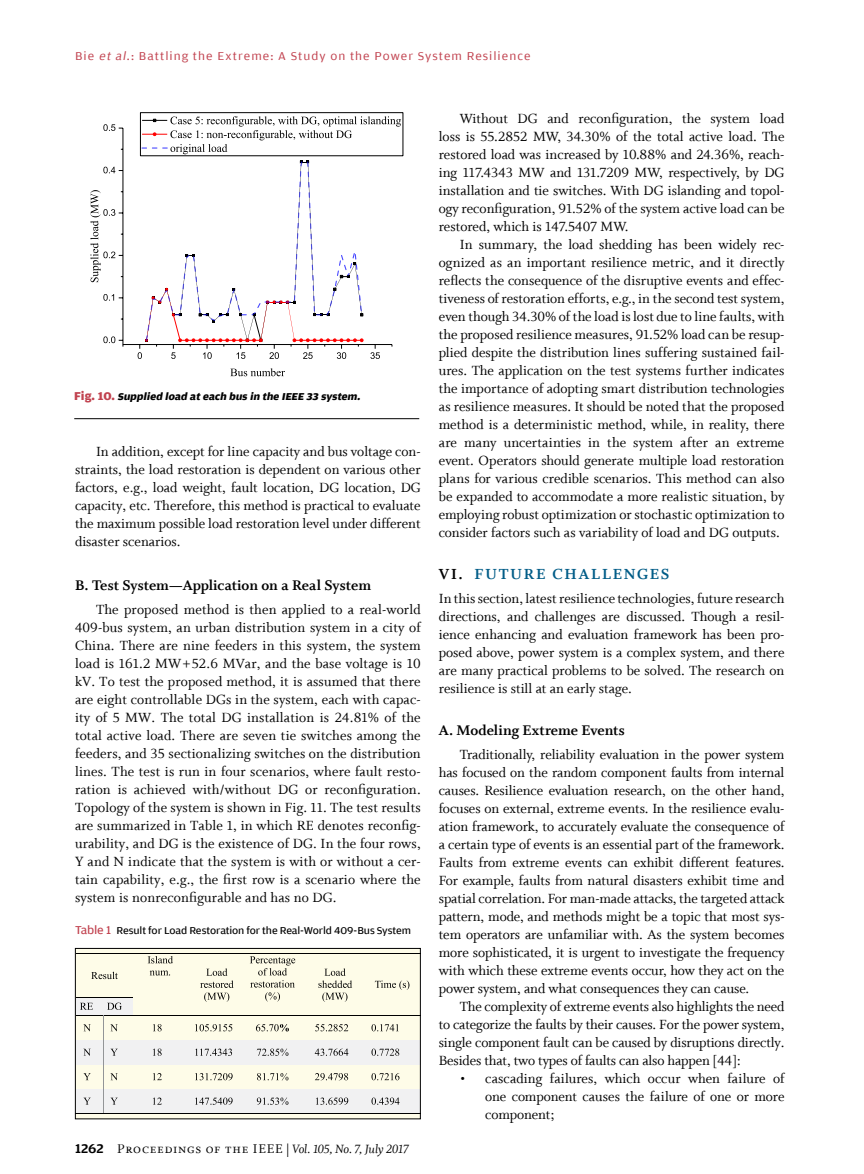
<style>
.page{position:relative;width:864px;height:1174px;background:#fff}
.page>*{position:absolute;margin:0;border:0;box-sizing:border-box;transform-origin:0 0}
.t1{font:16.5px "Whitman Bold LF";letter-spacing:.11em;color:#005c87}
.t2{font:15.75px "Whitman Bold LF";color:#000}
.t3{font:15px/18px "Whitman Roman LF";color:#000;text-align:justify}
.t4{font:13.5px "Whitman Italic LF";letter-spacing:-.02em;color:#000}
.t5{font:12px "Amplitude Wide";letter-spacing:.085em;color:#c1424f}
.t6{font:10.5px "Amplitude Wide";letter-spacing:-.01em;color:#000}
.t7{font:italic 700 10.5px "Amplitude Wide";color:#000}
.s1{font-style:italic}
.s2{font-style:normal;font-size:12px;color:#c1424f}
.s3{font-size:12px;color:#c1424f}
.s4{font-family:"Amplitude Wide";font-weight:500}
.s5{font-family:"Whitman Small Caps LF";font-size:14.25px}
.s6{color:#000}
</style>
<div class="page">
<hr style="left:74px;top:418px;width:345px;height:1px;background:#000">
<hr style="left:123px;top:344px;width:269px;height:1px;background:#000">
<hr style="left:123px;top:128px;width:1px;height:217px;background:#000">
<svg style="left:103px;top:336px;width:21px;height:11px"></svg>
<svg style="left:103px;top:294px;width:20px;height:7px"></svg>
<svg style="left:103px;top:167px;width:20px;height:6px"></svg>
<svg style="left:103px;top:124px;width:20px;height:7px"></svg>
<svg style="left:90px;top:190px;width:33px;height:92px"></svg>
<svg style="left:230px;top:368px;width:55px;height:8px"></svg>
<svg style="left:138px;top:112px;width:265px;height:247px"></svg>
<div style="left:75px;top:948px;width:345px;height:171px;background:#fefce8"></div>
<svg style="left:91px;top:972px;width:27px;height:7px"></svg>
<svg style="left:148px;top:956px;width:25px;height:7px"></svg>
<svg style="left:150px;top:971px;width:20px;height:5px"></svg>
<svg style="left:200px;top:968px;width:34px;height:34px"></svg>
<svg style="left:318px;top:968px;width:34px;height:34px"></svg>
<svg style="left:375px;top:980px;width:34px;height:10px"></svg>
<hr style="left:76px;top:953px;width:57px;height:1px;background:#000">
<hr style="left:133px;top:953px;width:48px;height:1px;background:#000">
<hr style="left:182px;top:953px;width:64px;height:1px;background:#000">
<svg style="left:246px;top:953px;width:54px;height:49px"></svg>
<hr style="left:300px;top:953px;width:64px;height:1px;background:#000">
<hr style="left:365px;top:953px;width:55px;height:1px;background:#000">
<svg style="left:153px;top:1024px;width:9px;height:7px"></svg>
<svg style="left:195px;top:1024px;width:37px;height:7px"></svg>
<svg style="left:256px;top:1024px;width:33px;height:7px"></svg>
<svg style="left:315px;top:1024px;width:33px;height:7px"></svg>
<svg style="left:372px;top:1024px;width:26px;height:7px"></svg>
<hr style="left:133px;top:1015px;width:48px;height:1px;background:#000">
<hr style="left:182px;top:1015px;width:64px;height:1px;background:#000">
<hr style="left:247px;top:1015px;width:52px;height:1px;background:#000">
<hr style="left:299px;top:1015px;width:65px;height:1px;background:#000">
<hr style="left:364px;top:1015px;width:56px;height:1px;background:#000">
<div style="left:133px;top:1040px;width:48px;height:24px;background:#f1f1f2"></div>
<svg style="left:153px;top:1049px;width:9px;height:7px"></svg>
<div style="left:181px;top:1040px;width:65px;height:24px;background:#f1f1f2"></div>
<svg style="left:195px;top:1049px;width:37px;height:7px"></svg>
<div style="left:246px;top:1040px;width:54px;height:24px;background:#f1f1f2"></div>
<svg style="left:257px;top:1049px;width:31px;height:7px"></svg>
<div style="left:299px;top:1040px;width:65px;height:24px;background:#f1f1f2"></div>
<svg style="left:315px;top:1049px;width:33px;height:7px"></svg>
<div style="left:364px;top:1040px;width:56px;height:24px;background:#f1f1f2"></div>
<svg style="left:372px;top:1049px;width:27px;height:7px"></svg>
<svg style="left:153px;top:1073px;width:9px;height:7px"></svg>
<svg style="left:195px;top:1073px;width:38px;height:7px"></svg>
<svg style="left:257px;top:1073px;width:31px;height:7px"></svg>
<svg style="left:315px;top:1073px;width:33px;height:7px"></svg>
<svg style="left:372px;top:1073px;width:27px;height:7px"></svg>
<div style="left:133px;top:1089px;width:48px;height:24px;background:#f1f1f2"></div>
<svg style="left:153px;top:1098px;width:9px;height:7px"></svg>
<div style="left:181px;top:1089px;width:65px;height:24px;background:#f1f1f2"></div>
<svg style="left:195px;top:1098px;width:38px;height:7px"></svg>
<div style="left:246px;top:1089px;width:54px;height:24px;background:#f1f1f2"></div>
<svg style="left:257px;top:1097px;width:31px;height:8px"></svg>
<div style="left:299px;top:1089px;width:65px;height:24px;background:#f1f1f2"></div>
<svg style="left:316px;top:1098px;width:32px;height:7px"></svg>
<div style="left:364px;top:1089px;width:56px;height:24px;background:#f1f1f2"></div>
<svg style="left:372px;top:1098px;width:28px;height:7px"></svg>
<svg style="left:77px;top:997px;width:57px;height:117px"></svg>
<hr style="left:132px;top:1113px;width:49px;height:1px;background:#000">
<hr style="left:180px;top:1113px;width:66px;height:1px;background:#000">
<hr style="left:246px;top:1113px;width:53px;height:1px;background:#000">
<hr style="left:299px;top:1113px;width:65px;height:1px;background:#000">
<hr style="left:364px;top:1113px;width:56px;height:1px;background:#000">
<div style="left:75px;top:948px;width:346px;height:171px;border:1px solid #000"></div>
<p class="t5" style="left:75px;top:50px;width:457px">Bie <span class="s1">et al</span>.: Battling the Extreme: A Study on the Power System Resilience</p>
<p class="t7" style="left:74px;top:391px;width:289px"><span class="s2">F i g . 1 0 .</span> Supplied load at each bus in the IEEE 33 system.</p>
<p class="t3" style="left:75px;top:443px;width:347px;text-indent:21px">In addition, except for line capacity and bus voltage con&shy;straints, the load restoration is dependent on various other factors, e.g., load weight, fault location, DG location, DG capacity, etc. Therefore, this method is practical to evaluate the maximum possible load restoration level under different disaster scenarios.</p>
<p class="t2" style="left:75px;top:576px;width:298px">B. Test System—Application on a Real System</p>
<p class="t3" style="left:75px;top:600px;width:347px;text-indent:21px">The proposed method is then applied to a real-world 409-bus system, an urban distribution system in a city of China. There are nine feeders in this system, the system load is 161.2 MW+52.6 MVar, and the base voltage is 10 kV. To test the proposed method, it is assumed that there are eight controllable DGs in the system, each with capac&shy;ity of 5 MW. The total DG installation is 24.81% of the total active load. There are seven tie switches among the feeders, and 35 sectionalizing switches on the distribution lines. The test is run in four scenarios, where fault resto&shy;ration is achieved with/without DG or reconfiguration.<br>Topology of the system is shown in Fig. 11. The test results are summarized in Table 1, in which RE denotes reconfig&shy;urability, and DG is the existence of DG. In the four rows, Y and N indicate that the system is with or without a cer&shy;tain capability, e.g., the first row is a scenario where the system is nonreconfigurable and has no DG.</p>
<p class="t6" style="left:75px;top:925px;width:338px"><span class="s3">Table 1</span> Result for Load Restoration for the Real-World 409-Bus System</p>
<p class="t4" style="left:75px;top:1141px;width:335px"><span class="s4">1262</span> <span class="s5">Proceedings of the IEEE</span> | Vol. 105, No. 7, July 2017</p>
<p class="t3" style="left:439px;top:110px;width:347px;text-indent:21px">Without DG and reconfiguration, the system load loss is 55.2852 MW, 34.30% of the total active load. The restored load was increased by 10.88% and 24.36%, reach&shy;ing 117.4343 MW and 131.7209 MW, respectively, by DG installation and tie switches. With DG islanding and topol&shy;ogy reconfiguration, 91.52% of the system active load can be restored, which is 147.5407 MW.</p>
<p class="t3" style="left:439px;top:236px;width:347px;text-indent:21px">In summary, the load shedding has been widely rec&shy;ognized as an important resilience metric, and it directly reflects the consequence of the disruptive events and effec&shy;tiveness of restoration efforts, e.g., in the second test system, even though 34.30% of the load is lost due to line faults, with the proposed resilience measures, 91.52% load can be resup&shy;plied despite the distribution lines suffering sustained fail&shy;ures. The application on the test systems further indicates the importance of adopting smart distribution technologies as resilience measures. It should be noted that the proposed method is a deterministic method, while, in reality, there are many uncertainties in the system after an extreme event. Operators should generate multiple load restoration plans for various credible scenarios. This method can also be expanded to accommodate a more realistic situation, by employing robust optimization or stochastic optimization to consider factors such as variability of load and DG outputs.</p>
<p class="t1" style="left:439px;top:565px;width:232px"><span class="s6">VI.</span> FUTURE CHALLENGES</p>
<p class="t3" style="left:439px;top:590px;width:347px">In this section, latest resilience technologies, future research directions, and challenges are discussed. Though a resil&shy;ience enhancing and evaluation framework has been pro&shy;posed above, power system is a complex system, and there are many practical problems to be solved. The research on resilience is still at an early stage.</p>
<p class="t2" style="left:439px;top:721px;width:188px">A. Modeling Extreme Events</p>
<p class="t3" style="left:439px;top:746px;width:347px;text-indent:21px">Traditionally, reliability evaluation in the power system has focused on the random component faults from internal causes. Resilience evaluation research, on the other hand, focuses on external, extreme events. In the resilience evalu&shy;ation framework, to accurately evaluate the consequence of a certain type of events is an essential part of the framework.<br>Faults from extreme events can exhibit different features.<br>For example, faults from natural disasters exhibit time and spatial correlation. For man-made attacks, the targeted attack pattern, mode, and methods might be a topic that most sys&shy;tem operators are unfamiliar with. As the system becomes more sophisticated, it is urgent to investigate the frequency with which these extreme events occur, how they act on the power system, and what consequences they can cause.</p>
<p class="t3" style="left:439px;top:998px;width:347px;text-indent:21px">The complexity of extreme events also highlights the need to categorize the faults by their causes. For the power system, single component fault can be caused by disruptions directly.<br>Besides that, two types of faults can also happen [44]:</p>
<p class="t3" style="left:485px;top:1070px;width:301px;text-indent:-26px">• cascading failures, which occur when failure of one component causes the failure of one or more component;</p>
</div>
